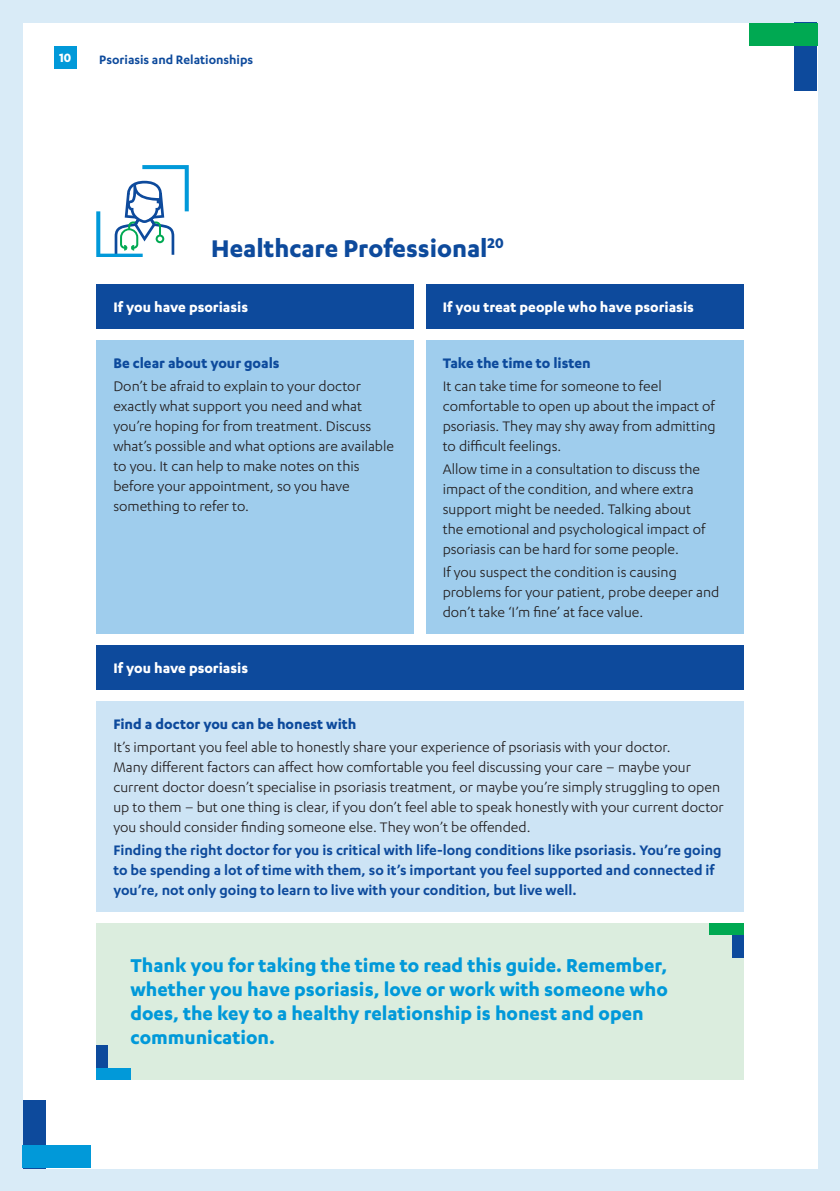
<style>
.page{position:relative;width:840px;height:1191px;background:#fff}
.page>*{position:absolute;margin:0;border:0;box-sizing:border-box;transform-origin:0 0}
.Sub_Header_-_Dark_Bl{font:700 28px "Karbon";color:#0d4a9c}
.Body_Footer_-_Bright{font:700 21.6px/24px "Karbon";color:#0199d9}
.Box__Body_Copy_-_Bl{font:16px/20px "Karbon";color:#231f20}
.Box__Body_Copy_-_Bl-2{font:600 16px/20px "Karbon";color:#0d4a9c}
.Box__Header_Dark_Bl{font:700 16px "Karbon";color:#0d4a9c}
.Box__Header_-_White{font:700 16px "Karbon";color:#fff}
.t1{font:600 14px "Karbon";color:#0d4a9c}
.t2{font:700 14px "Karbon";color:#fff}
</style>
<div class="page">
<div style="left:0;top:0;width:839px;height:1191px;background:#d9ebf7"></div>
<div style="left:23px;top:23px;width:793px;height:1145px;background:#fff"></div>
<div style="left:794px;top:23px;width:22px;height:68px;background:#0d4a9c"></div>
<div style="left:748px;top:23px;width:68px;height:22px;background:#00a952"></div>
<div style="left:23px;top:1100px;width:22px;height:68px;background:#0d4a9c"></div>
<div style="left:23px;top:1145px;width:68px;height:23px;background:#0199d9"></div>
<div style="left:54px;top:46px;width:23px;height:23px;background:#0199d9"></div>
<div style="left:96px;top:923px;width:647px;height:156px;background:#dbedde"></div>
<div style="left:731px;top:923px;width:12px;height:34px;background:#0d4a9c"></div>
<div style="left:709px;top:923px;width:34px;height:11px;background:#00a952"></div>
<div style="left:96px;top:1045px;width:12px;height:34px;background:#0d4a9c"></div>
<div style="left:96px;top:1067px;width:34px;height:12px;background:#0199d9"></div>
<div style="left:96px;top:701px;width:647px;height:210px;background:#cde4f5"></div>
<svg style="left:96px;top:165px;width:93px;height:92px"></svg>
<div style="left:96px;top:340px;width:318px;height:293px;background:#9fcded"></div>
<div style="left:425px;top:340px;width:318px;height:293px;background:#9fcded"></div>
<div style="left:96px;top:284px;width:318px;height:45px;background:#0d4a9c"></div>
<div style="left:425px;top:284px;width:318px;height:45px;background:#0d4a9c"></div>
<div style="left:96px;top:645px;width:647px;height:45px;background:#0d4a9c"></div>
<p class="t2" style="left:59px;top:50px;width:13px">10</p>
<p class="t1" style="left:99px;top:52px;width:155px">Psoriasis and Relationships</p>
<p class="Sub_Header_-_Dark_Bl" style="left:211px;top:232px;width:294px">Healthcare Professional<sup>20</sup></p>
<p class="Box__Header_-_White" style="left:113px;top:298px;width:136px">If you have psoriasis</p>
<p class="Box__Header_-_White" style="left:442px;top:298px;width:252px">If you treat people who have psoriasis</p>
<p class="Box__Header_Dark_Bl" style="left:113px;top:354px;width:168px">Be clear about your goals</p>
<p class="Box__Body_Copy_-_Bl" style="left:113px;top:375px;width:282px">Don’t be afraid to explain to your doctor exactly what support you need and what you’re hoping for from treatment. Discuss what’s possible and what options are available to you. It can help to make notes on this before your appointment, so you have something to refer to.</p>
<p class="Box__Header_-_White" style="left:113px;top:659px;width:136px">If you have psoriasis</p>
<p class="Box__Header_Dark_Bl" style="left:442px;top:354px;width:149px">Take the time to listen</p>
<p class="Box__Body_Copy_-_Bl" style="left:442px;top:375px;width:274px">It can take time for someone to feel comfortable to open up about the impact of psoriasis. They may shy away from admitting to difficult feelings.</p>
<p class="Box__Body_Copy_-_Bl" style="left:442px;top:458px;width:264px">Allow time in a consultation to discuss the impact of the condition, and where extra support might be needed. Talking about the emotional and psychological impact of psoriasis can be hard for some people.</p>
<p class="Box__Body_Copy_-_Bl" style="left:442px;top:561px;width:278px">If you suspect the condition is causing problems for your patient, probe deeper and don’t take ‘I’m fine’ at face value.</p>
<p class="Box__Header_Dark_Bl" style="left:113px;top:715px;width:244px">Find a doctor you can be honest with</p>
<p class="Box__Body_Copy_-_Bl" style="left:113px;top:736px;width:611px">It’s important you feel able to honestly share your experience of psoriasis with your doctor.<br>Many different factors can affect how comfortable you feel discussing your care – maybe your current doctor doesn’t specialise in psoriasis treatment, or maybe you’re simply struggling to open up to them – but one thing is clear, if you don’t feel able to speak honestly with your current doctor you should consider finding someone else. They won’t be offended.</p>
<p class="Box__Body_Copy_-_Bl-2" style="left:113px;top:839px;width:609px">Finding the right doctor for you is critical with life-long conditions like psoriasis. You’re going to be spending a lot of time with them, so it’s important you feel supported and connected if you’re, not only going to learn to live with your condition, but live well.</p>
<p class="Body_Footer_-_Bright" style="left:130px;top:952px;width:538px">Thank you for taking the time to read this guide. Remember, whether you have psoriasis, love or work with someone who does, the key to a healthy relationship is honest and open communication.</p>
</div>
